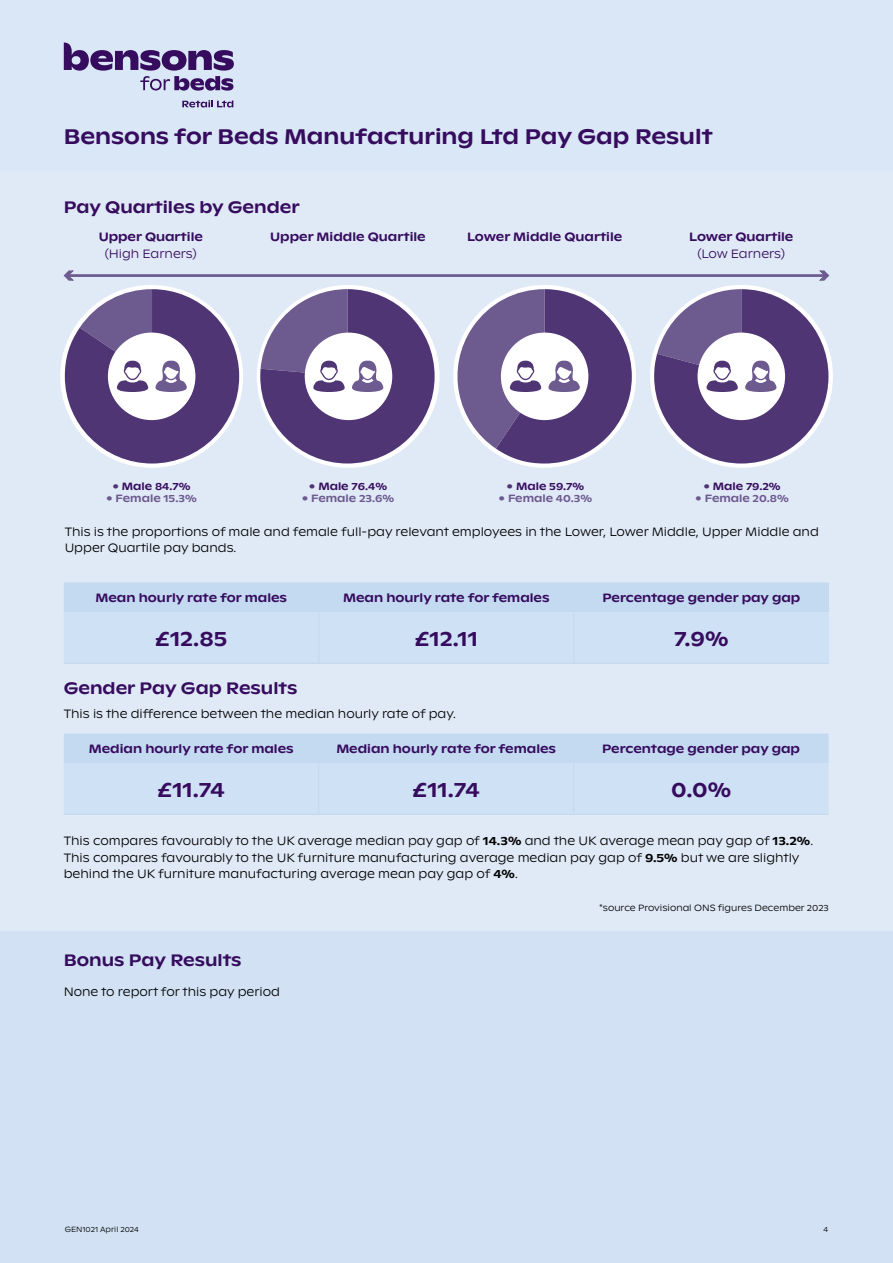
<style>
.page{position:relative;width:893px;height:1263px;background:#dae7f6}
.page>*{position:absolute;margin:0;border:0;box-sizing:border-box;transform-origin:0 0}
.t1{font:500 21px "Bensons Ginto Nord";color:#360c5e}
.t2{font:500 16.5px "Bensons Ginto Nord";color:#360c5e}
.t3{font:300 12px/16.5px "Bensons Ginto Nord";color:#000}
.t4{font:500 12px "Bensons Ginto Nord";color:#360c5e}
.t5{font:300 12px "Bensons Ginto Nord";color:#360c5e}
.t6{font:500 10.5px "Bensons Ginto Nord";color:#6d5a8f}
.t7{font:500 10.5px "Bensons Ginto Nord";color:#360c5e}
.t8{font:300 9px "Bensons Ginto Nord";color:#000}
.t9{font:300 7.5px "Bensons Ginto Nord";color:#000}
.s1{font-weight:300;color:#503574}
.s2{font-weight:300}
.s3{font-weight:500}
</style>
<div class="page">
<div style="left:0;top:171px;width:893px;height:760px;background:#e0eaf7"></div>
<div style="left:0;top:931px;width:893px;height:332px;background:#d2e2f4"></div>
<div style="left:60px;top:285px;width:183px;height:183px;background:#fff;border-radius:50%"></div>
<div style="left:650px;top:285px;width:183px;height:183px;background:#fff;border-radius:50%"></div>
<svg style="left:64px;top:583px;width:765px;height:80px;background:#cadef2"></svg>
<hr style="left:318px;top:612px;width:1px;height:51px;background:#c4daf1">
<hr style="left:573px;top:612px;width:1px;height:51px;background:#c4daf1">
<hr style="left:64px;top:663px;width:255px;height:1px;background:#c4daf1">
<hr style="left:319px;top:663px;width:255px;height:1px;background:#c4daf1">
<hr style="left:574px;top:663px;width:255px;height:1px;background:#c4daf1">
<hr style="left:67px;top:274px;width:759px;height:3px;background:#6d5a8f">
<svg style="left:63px;top:270px;width:12px;height:11px"></svg>
<svg style="left:818px;top:270px;width:12px;height:11px"></svg>
<svg style="left:182px;top:100px;width:51px;height:7px"></svg>
<svg style="left:64px;top:43px;width:170px;height:48px"></svg>
<svg style="left:64px;top:733px;width:765px;height:81px;background:#cbdef2"></svg>
<hr style="left:318px;top:763px;width:1px;height:51px;background:#c4daf1">
<hr style="left:573px;top:763px;width:1px;height:51px;background:#c4daf1">
<hr style="left:64px;top:814px;width:255px;height:1px;background:#c4daf1">
<hr style="left:319px;top:814px;width:255px;height:1px;background:#c4daf1">
<hr style="left:574px;top:814px;width:255px;height:1px;background:#c4daf1">
<svg style="left:65px;top:289px;width:174px;height:174px"></svg>
<svg style="left:260px;top:289px;width:175px;height:174px"></svg>
<svg style="left:453px;top:289px;width:179px;height:174px"></svg>
<svg style="left:654px;top:289px;width:174px;height:174px"></svg>
<h1 class="t1" style="left:64px;top:123px;width:650px">Bensons for Beds Manufacturing Ltd Pay Gap Result</h1>
<h2 class="t2" style="left:64px;top:197px;width:237px">Pay Quartiles by Gender</h2>
<p class="t4" style="left:99px;top:229px;width:106px">Upper Quartile</p>
<p class="t4" style="left:270px;top:229px;width:157px">Upper Middle Quartile</p>
<p class="t4" style="left:467px;top:229px;width:157px">Lower Middle Quartile</p>
<p class="t5" style="left:105px;top:246px;width:94px">(High Earners)</p>
<p class="t4" style="left:689px;top:229px;width:106px">Lower Quartile</p>
<p class="t5" style="left:697px;top:246px;width:89px">(Low Earners)</p>
<p class="t7" style="left:112px;top:479px;width:80px"><span class="s1">•</span> Male 84.7%</p>
<p class="t6" style="left:106px;top:492px;width:92px"><span class="s2">•</span> Female 15.3%</p>
<p class="t7" style="left:309px;top:479px;width:80px"><span class="s1">•</span> Male 76.4%</p>
<p class="t6" style="left:302px;top:492px;width:94px"><span class="s2">•</span> Female 23.6%</p>
<p class="t7" style="left:507px;top:479px;width:79px"><span class="s1">•</span> Male 59.7%</p>
<p class="t6" style="left:499px;top:492px;width:95px"><span class="s2">•</span> Female 40.3%</p>
<p class="t7" style="left:703px;top:479px;width:79px"><span class="s1">•</span> Male 79.2%</p>
<p class="t6" style="left:695px;top:492px;width:95px"><span class="s2">•</span> Female 20.8%</p>
<p class="t3" style="left:65px;top:523px;width:756px">This is the proportions of male and female full-pay relevant employees in the Lower, Lower Middle, Upper Middle and<br>Upper Quartile pay bands.</p>
<p class="t4" style="left:96px;top:590px;width:193px">Mean hourly rate for males</p>
<p class="t4" style="left:343px;top:590px;width:208px">Mean hourly rate for females</p>
<p class="t4" style="left:602px;top:590px;width:199px">Percentage gender pay gap</p>
<h1 class="t1" style="left:155px;top:625px;width:74px">£12.85</h1>
<h1 class="t1" style="left:415px;top:625px;width:65px">£12.11</h1>
<h1 class="t1" style="left:674px;top:625px;width:56px">7.9%</h1>
<h2 class="t2" style="left:64px;top:678px;width:235px">Gender Pay Gap Results</h2>
<p class="t3" style="left:64px;top:705px;width:394px">This is the difference between the median hourly rate of pay.</p>
<p class="t4" style="left:89px;top:741px;width:206px">Median hourly rate for males</p>
<p class="t4" style="left:336px;top:741px;width:221px">Median hourly rate for females</p>
<p class="t4" style="left:602px;top:741px;width:199px">Percentage gender pay gap</p>
<h1 class="t1" style="left:158px;top:776px;width:69px">£11.74</h1>
<h1 class="t1" style="left:413px;top:776px;width:69px">£11.74</h1>
<h1 class="t1" style="left:671px;top:776px;width:62px">0.0%</h1>
<p class="t3" style="left:64px;top:832px;width:751px">This compares favourably to the UK average median pay gap of <span class="s3">14.3%</span> and the UK average mean pay gap of <span class="s3">13.2%</span>.<br>This compares favourably to the UK furniture manufacturing average median pay gap of <span class="s3">9.5%</span> but we are slightly behind the UK furniture manufacturing average mean pay gap of <span class="s3">4%</span>.</p>
<p class="t8" style="left:599px;top:902px;width:231px">*source Provisional ONS figures December 2023</p>
<h2 class="t2" style="left:64px;top:949px;width:179px">Bonus Pay Results</h2>
<p class="t3" style="left:64px;top:983px;width:218px">None to report for this pay period</p>
<p class="t9" style="left:65px;top:1225px;width:76px">GEN1021 April 2024</p>
<p class="t9" style="left:823px;top:1225px;width:6px">4</p>
</div>
